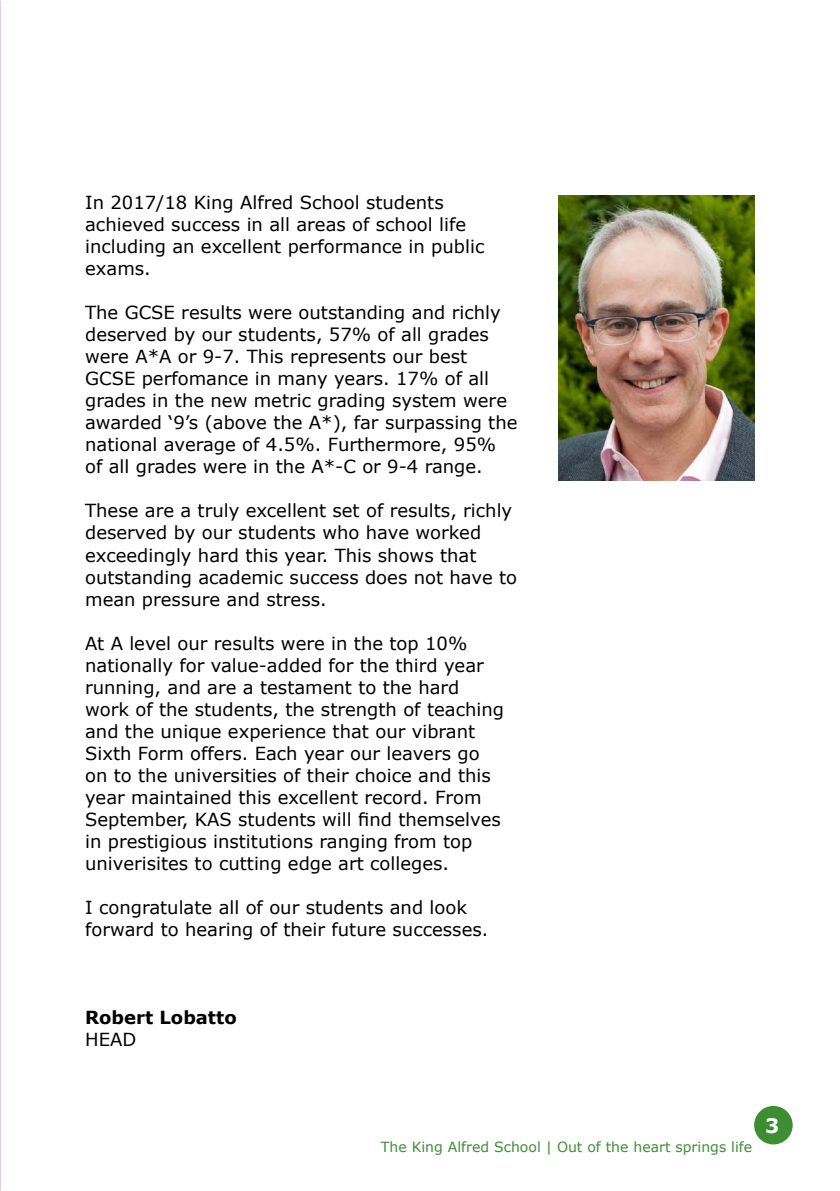
<style>
.page{position:relative;width:840px;height:1191px;background:#fff}
.page>*{position:absolute;margin:0;border:0;box-sizing:border-box;transform-origin:0 0}
.t1{font:700 20px "Verdana";color:#fff}
.t2{font:18px/22px "Verdana";color:#000}
.t3{font:700 18px "Verdana";color:#000}
.t4{font:14px "Verdana";color:#3d8e33}
</style>
<div class="page">
<div style="left:753px;top:1106px;width:39px;height:38px;background:#3d8e33;border-radius:50%"></div>
<img style="left:558px;top:196px;width:196px;height:284px">
<p class="t2" style="left:85px;top:192px;width:400px">In 2017/18 King Alfred School students achieved success in all areas of school life including an excellent performance in public exams.</p>
<p class="t2" style="left:85px;top:302px;width:433px">The GCSE results were outstanding and richly deserved by our students, 57% of all grades were A*A or 9-7. This represents our best GCSE perfomance in many years. 17% of all grades in the new metric grading system were awarded ‘9’s (above the A*), far surpassing the national average of 4.5%. Furthermore, 95% of all grades were in the A*-C or 9-4 range.</p>
<p class="t2" style="left:85px;top:500px;width:433px">These are a truly excellent set of results, richly deserved by our students who have worked exceedingly hard this year. This shows that outstanding academic success does not have to mean pressure and stress.</p>
<p class="t2" style="left:85px;top:632px;width:420px">At A level our results were in the top 10% nationally for value-added for the third year running, and are a testament to the hard work of the students, the strength of teaching and the unique experience that our vibrant Sixth Form offers. Each year our leavers go on to the universities of their choice and this year maintained this excellent record. From September, KAS students will find themselves in prestigious institutions ranging from top univerisites to cutting edge art colleges.</p>
<p class="t2" style="left:85px;top:895px;width:404px">I congratulate all of our students and look forward to hearing of their future successes.</p>
<p class="t3" style="left:85px;top:1004px;width:153px">Robert Lobatto</p>
<p class="t2" style="left:85px;top:1027px;width:53px">HEAD</p>
<p class="t4" style="left:381px;top:1137px;width:372px">The King Alfred School | Out of the heart springs life</p>
<p class="t1" style="left:764px;top:1111px;width:16px">3</p>
</div>
